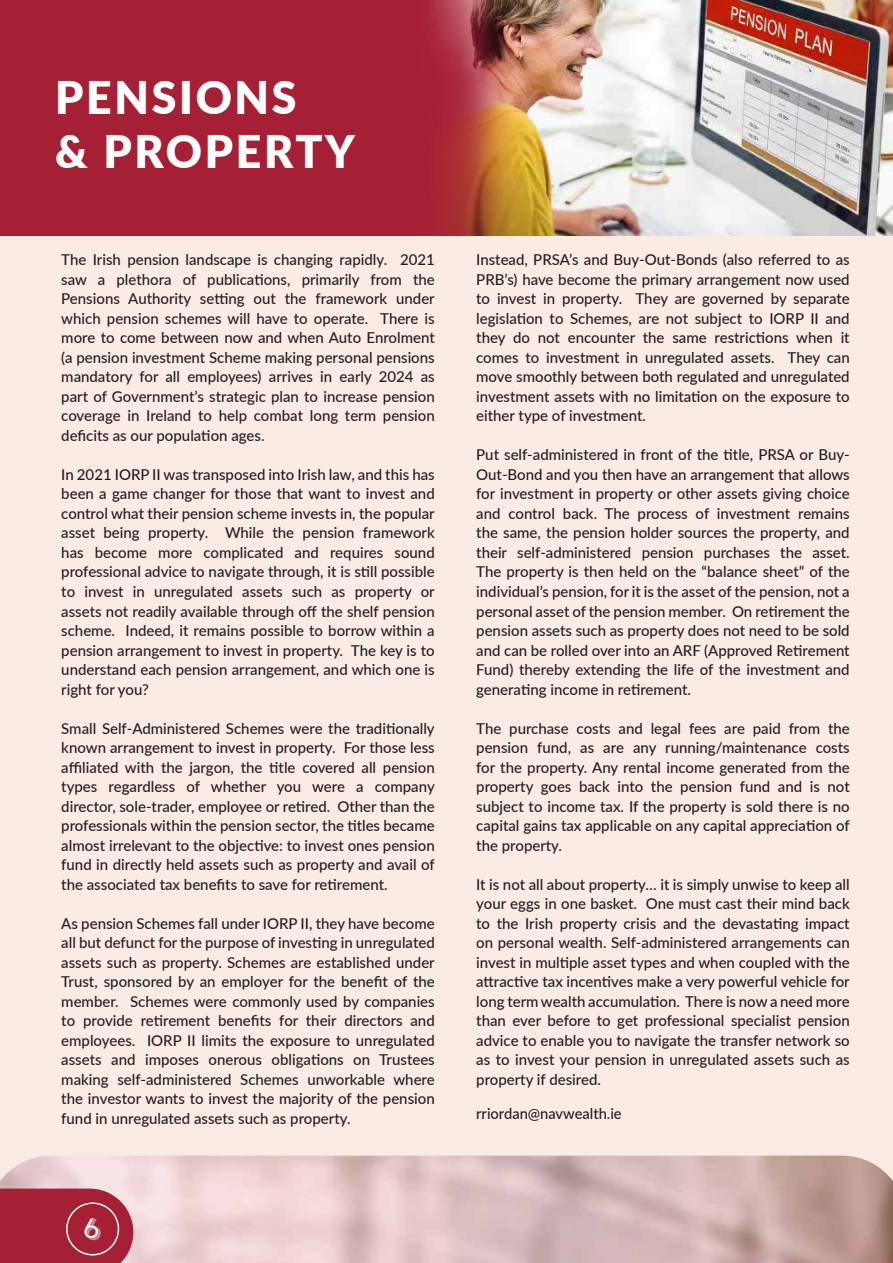
<style>
.page{position:relative;width:893px;height:1263px;background:#faebe4}
.page>*{position:absolute;margin:0;border:0;box-sizing:border-box;transform-origin:0 0}
.t1{font:900 45px/54px "Lato";letter-spacing:.06em;color:#fff}
.t2{font:36px "Airbag";color:#fff}
.t3{font:500 15px/19.5px "Lato";color:#231f20;text-align:justify}
</style>
<div class="page">
<img style="left:0;top:1155px;width:893px;height:108px">
<svg style="left:0;top:1188px;width:133px;height:75px;background:#ab2e42"></svg>
<div style="left:66px;top:1202px;width:53px;height:53px;border:2px solid #fff;border-radius:50%"></div>
<div style="left:0;top:0;width:893px;height:235px;background:#a62035"></div>
<img style="left:432px;top:0;width:461px;height:235px">
<h1 class="t1" style="left:55px;top:69px;width:301px">PENSIONS<br>&amp; PROPERTY</h1>
<p class="t3" style="left:61px;top:250px;width:375px">The Irish pension landscape is changing rapidly. 2021 saw a plethora of publications, primarily from the Pensions Authority setting out the framework under which pension schemes will have to operate. There is more to come between now and when Auto Enrolment (a pension investment Scheme making personal pensions mandatory for all employees) arrives in early 2024 as part of Government’s strategic plan to increase pension coverage in Ireland to help combat long term pension deficits as our population ages.</p>
<p class="t3" style="left:61px;top:464px;width:375px">In 2021 IORP II was transposed into Irish law, and this has been a game changer for those that want to invest and control what their pension scheme invests in, the popular asset being property. While the pension framework has become more complicated and requires sound professional advice to navigate through, it is still possible to invest in unregulated assets such as property or assets not readily available through off the shelf pension scheme. Indeed, it remains possible to borrow within a pension arrangement to invest in property. The key is to understand each pension arrangement, and which one is right for you?</p>
<p class="t3" style="left:61px;top:718px;width:375px">Small Self-Administered Schemes were the traditionally known arrangement to invest in property. For those less affiliated with the jargon, the title covered all pension types regardless of whether you were a company director, sole-trader, employee or retired. Other than the professionals within the pension sector, the titles became almost irrelevant to the objective: to invest ones pension fund in directly held assets such as property and avail of the associated tax benefits to save for retirement.</p>
<p class="t3" style="left:61px;top:913px;width:375px">As pension Schemes fall under IORP II, they have become all but defunct for the purpose of investing in unregulated assets such as property. Schemes are established under Trust, sponsored by an employer for the benefit of the member. Schemes were commonly used by companies to provide retirement benefits for their directors and employees. IORP II limits the exposure to unregulated assets and imposes onerous obligations on Trustees making self-administered Schemes unworkable where the investor wants to invest the majority of the pension fund in unregulated assets such as property.</p>
<h2 class="t2" style="left:82px;top:1214px;width:22px">6</h2>
<p class="t3" style="left:476px;top:250px;width:375px">Instead, PRSA’s and Buy-Out-Bonds (also referred to as PRB’s) have become the primary arrangement now used to invest in property. They are governed by separate legislation to Schemes, are not subject to IORP II and they do not encounter the same restrictions when it comes to investment in unregulated assets. They can move smoothly between both regulated and unregulated investment assets with no limitation on the exposure to either type of investment.</p>
<p class="t3" style="left:476px;top:445px;width:375px">Put self-administered in front of the title, PRSA or Buy-Out-Bond and you then have an arrangement that allows for investment in property or other assets giving choice and control back. The process of investment remains the same, the pension holder sources the property, and their self-administered pension purchases the asset.<br>The property is then held on the “balance sheet” of the individual’s pension, for it is the asset of the pension, not a personal asset of the pension member. On retirement the pension assets such as property does not need to be sold and can be rolled over into an ARF (Approved Retirement Fund) thereby extending the life of the investment and generating income in retirement.</p>
<p class="t3" style="left:476px;top:718px;width:375px">The purchase costs and legal fees are paid from the pension fund, as are any running/maintenance costs for the property. Any rental income generated from the property goes back into the pension fund and is not subject to income tax. If the property is sold there is no capital gains tax applicable on any capital appreciation of the property.</p>
<p class="t3" style="left:476px;top:874px;width:375px">It is not all about property… it is simply unwise to keep all your eggs in one basket. One must cast their mind back to the Irish property crisis and the devastating impact on personal wealth. Self-administered arrangements can invest in multiple asset types and when coupled with the attractive tax incentives make a very powerful vehicle for long term wealth accumulation. There is now a need more than ever before to get professional specialist pension advice to enable you to navigate the transfer network so as to invest your pension in unregulated assets such as property if desired.</p>
<p class="t3" style="left:476px;top:1103px;width:147px">rriordan@navwealth.ie</p>
</div>
